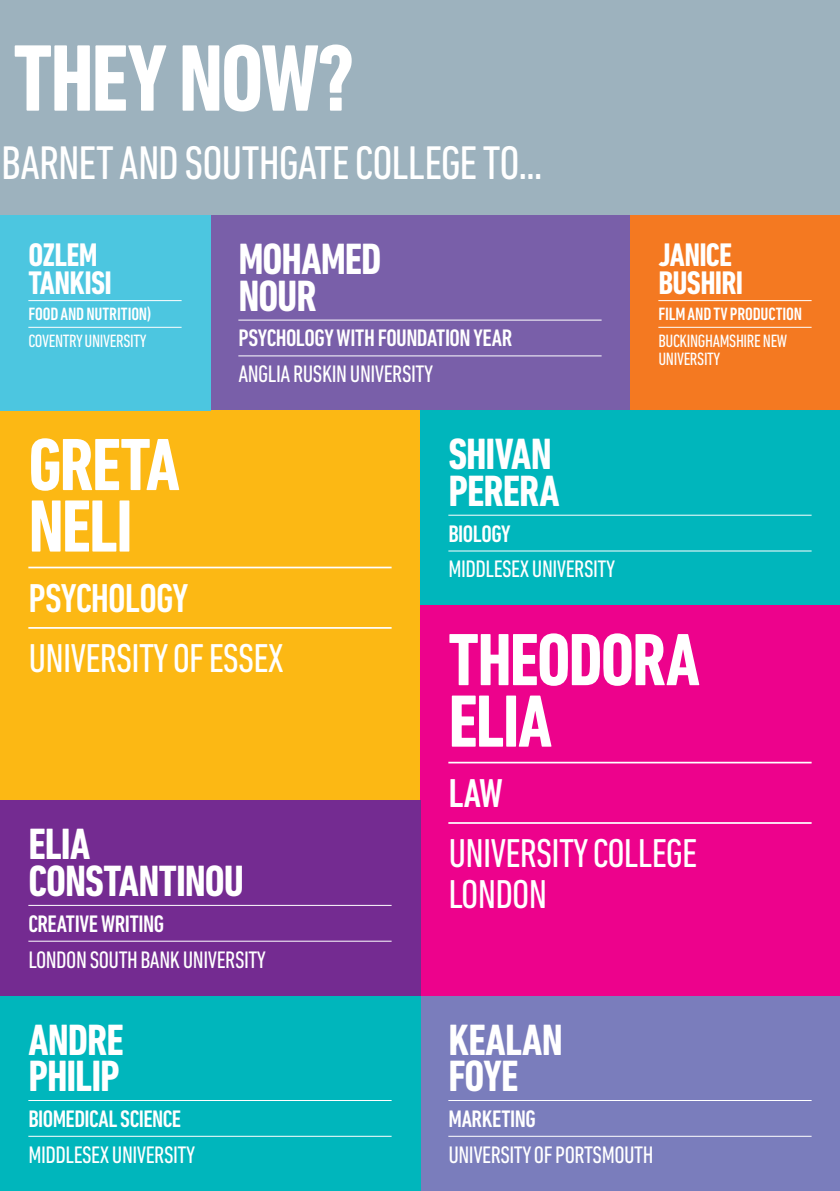
<style>
.page{position:relative;width:840px;height:1191px;background:#fff}
.page>*{position:absolute;margin:0;border:0;box-sizing:border-box;transform-origin:0 0}
.t1{font:700 condensed 96px "DIN Next LT Pro";letter-spacing:-.03em;color:#fff}
.Name{font:700 condensed 75.2px/61.4px "DIN Next LT Pro";letter-spacing:-.025em;color:#fff}
.t2{font:condensed 48px "DIN Next LT Pro";letter-spacing:-.02em;color:#fff}
.Name-2{font:700 condensed 44.6px/36.4px "DIN Next LT Pro";letter-spacing:-.025em;color:#fff}
.Uni{font:condensed 41px/41px "DIN Next LT Pro";letter-spacing:-.02em;color:#fff}
.Course{font:500 condensed 41px "DIN Next LT Pro";letter-spacing:-.025em;color:#fff}
.Name-3{font:700 condensed 33.2px/27.2px "DIN Next LT Pro";letter-spacing:-.02em;color:#fff}
.Uni-2{font:condensed 24.4px "DIN Next LT Pro";letter-spacing:-.02em;color:#fff}
.Course-2{font:500 condensed 24.4px "DIN Next LT Pro";letter-spacing:-.02em;color:#fff}
.Uni-3{font:condensed 18.2px/18.2px "DIN Next LT Pro";letter-spacing:-.02em;color:#fff}
.Course-3{font:500 condensed 18.2px "DIN Next LT Pro";letter-spacing:-.01em;color:#fff}
</style>
<div class="page">
<div style="left:0;top:0;width:839px;height:215px;background:#9db2be"></div>
<div style="left:420px;top:996px;width:419px;height:195px;background:#7a7dbc"></div>
<hr style="left:448px;top:1100px;width:363px;height:1px;background:#fff">
<hr style="left:448px;top:1135px;width:363px;height:1px;background:#fff">
<div style="left:629px;top:215px;width:210px;height:195px;background:#f47921"></div>
<hr style="left:658px;top:300px;width:153px;height:1px;background:#fff">
<hr style="left:658px;top:327px;width:153px;height:1px;background:#fff">
<div style="left:0;top:996px;width:420px;height:195px;background:#00b6bc"></div>
<hr style="left:28px;top:1100px;width:363px;height:1px;background:#fff">
<hr style="left:28px;top:1135px;width:363px;height:1px;background:#fff">
<div style="left:210px;top:215px;width:419px;height:195px;background:#795fa9"></div>
<div style="left:0;top:410px;width:420px;height:391px;background:#fcb814"></div>
<div style="left:420px;top:410px;width:419px;height:195px;background:#00b6bc"></div>
<div style="left:0;top:215px;width:210px;height:195px;background:#4cc6e0"></div>
<hr style="left:448px;top:515px;width:363px;height:1px;background:#fff">
<hr style="left:448px;top:550px;width:363px;height:1px;background:#fff">
<hr style="left:238px;top:319px;width:363px;height:1px;background:#fff">
<hr style="left:238px;top:355px;width:363px;height:1px;background:#fff">
<div style="left:420px;top:605px;width:419px;height:391px;background:#ed028c"></div>
<hr style="left:28px;top:300px;width:153px;height:1px;background:#fff">
<hr style="left:28px;top:327px;width:153px;height:1px;background:#fff">
<hr style="left:28px;top:566px;width:363px;height:2px;background:#fff">
<hr style="left:28px;top:627px;width:363px;height:2px;background:#fff">
<div style="left:0;top:801px;width:420px;height:195px;background:#742b91"></div>
<hr style="left:28px;top:905px;width:363px;height:1px;background:#fff">
<hr style="left:28px;top:940px;width:363px;height:1px;background:#fff">
<hr style="left:448px;top:761px;width:363px;height:2px;background:#fff">
<hr style="left:448px;top:822px;width:363px;height:2px;background:#fff">
<h1 class="t1" style="left:13px;top:24px;width:344px">THEY NOW?</h1>
<h3 class="t2" style="left:1px;top:136px;width:542px">BARNET AND SOUTHGATE COLLEGE TO...</h3>
<p class="Name-3" style="left:28px;top:242px;width:85px">OZLEM<br>TANKISI</p>
<p class="Course-3" style="left:28px;top:304px;width:125px">FOOD AND NUTRITION)</p>
<p class="Uni-3" style="left:28px;top:332px;width:120px">COVENTRY UNIVERSITY</p>
<p class="Name-2" style="left:238px;top:241px;width:145px">MOHAMED<br>NOUR</p>
<p class="Course-2" style="left:238px;top:324px;width:275px">PSYCHOLOGY WITH FOUNDATION YEAR</p>
<p class="Uni-2" style="left:238px;top:360px;width:196px">ANGLIA RUSKIN UNIVERSITY</p>
<p class="Name-3" style="left:658px;top:242px;width:86px">JANICE<br>BUSHIRI</p>
<p class="Course-3" style="left:658px;top:304px;width:145px">FILM AND TV PRODUCTION</p>
<p class="Uni-3" style="left:658px;top:332px;width:130px">BUCKINGHAMSHIRE NEW<br>UNIVERSITY</p>
<p class="Name" style="left:28px;top:434px;width:153px">GRETA<br>NELI</p>
<p class="Course" style="left:28px;top:575px;width:161px">PSYCHOLOGY</p>
<p class="Uni" style="left:28px;top:637px;width:257px">UNIVERSITY OF ESSEX</p>
<p class="Name-2" style="left:28px;top:826px;width:217px">ELIA<br>CONSTANTINOU</p>
<p class="Course-2" style="left:28px;top:909px;width:137px">CREATIVE WRITING</p>
<p class="Uni-2" style="left:28px;top:945px;width:239px">LONDON SOUTH BANK UNIVERSITY</p>
<p class="Name-2" style="left:28px;top:1021px;width:97px">ANDRE<br>PHILIP</p>
<p class="Course-2" style="left:28px;top:1104px;width:154px">BIOMEDICAL SCIENCE</p>
<p class="Uni-2" style="left:28px;top:1140px;width:168px">MIDDLESEX UNIVERSITY</p>
<p class="Name-2" style="left:448px;top:436px;width:112px">SHIVAN<br>PERERA</p>
<p class="Course-2" style="left:448px;top:519px;width:64px">BIOLOGY</p>
<p class="Uni-2" style="left:448px;top:555px;width:168px">MIDDLESEX UNIVERSITY</p>
<p class="Name" style="left:448px;top:629px;width:253px">THEODORA</p>
<p class="Name" style="left:448px;top:690px;width:105px">ELIA</p>
<p class="Course" style="left:448px;top:770px;width:56px">LAW</p>
<p class="Uni" style="left:448px;top:832px;width:250px">UNIVERSITY COLLEGE<br>LONDON</p>
<p class="Name-2" style="left:448px;top:1021px;width:116px">KEALAN<br>FOYE</p>
<p class="Course-2" style="left:448px;top:1104px;width:89px">MARKETING</p>
<p class="Uni-2" style="left:448px;top:1140px;width:206px">UNIVERSITY OF PORTSMOUTH</p>
</div>
